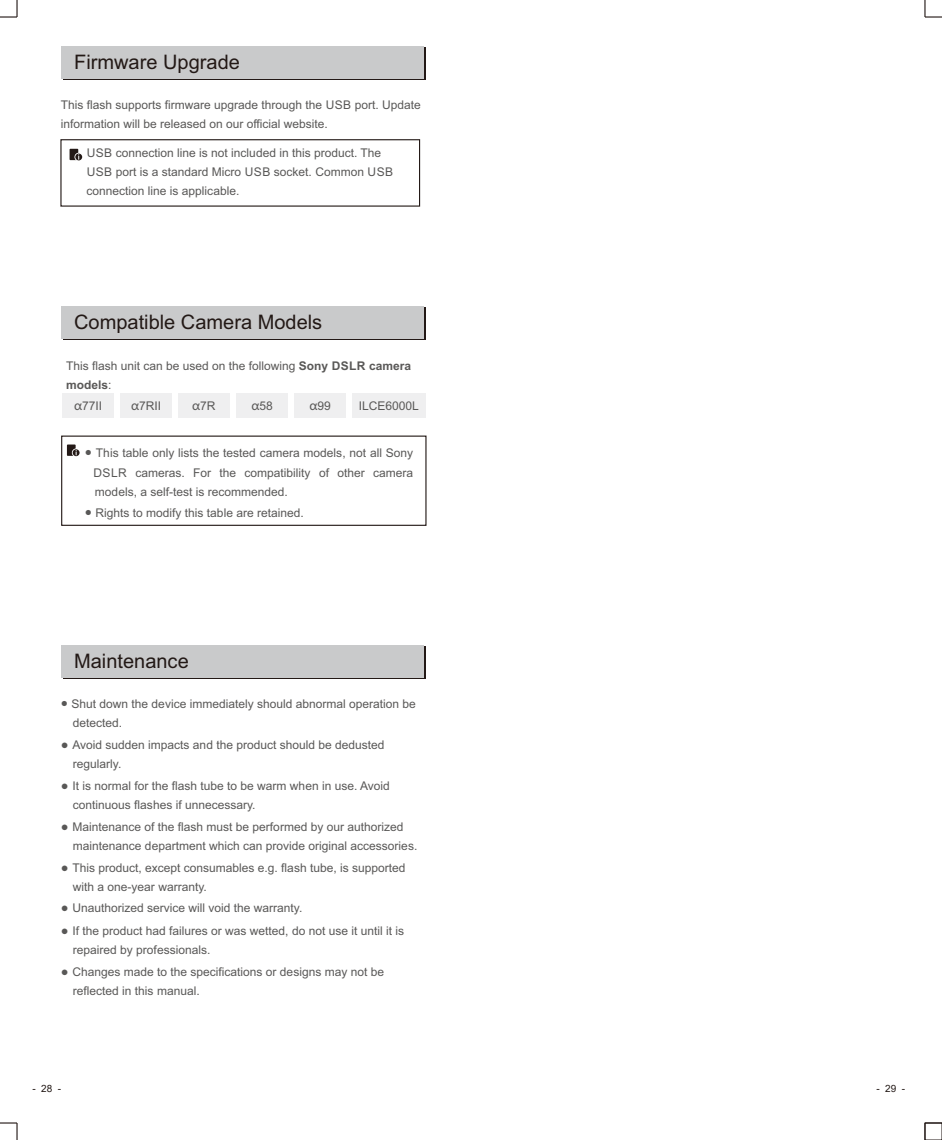
<style>
.page{position:relative;width:942px;height:1140px;background:#fff}
.page>*{position:absolute;margin:0;border:0;box-sizing:border-box;transform-origin:0 0}
.t1{font:20px "Arial";color:#231916}
.t2{font:12px/19.6px "Arial";color:#595857}
.t3{font:12px "Arial Unicode MS";color:#595857}
.t4{font:10px "Arial";color:#231916}
.s1{font-weight:700}
.s2{font-family:"Microsoft Ya Hei"}
.s3{font-family:"Arial Unicode MS"}
</style>
<div class="page">
<svg style="left:0;top:0;width:18px;height:18px"></svg>
<svg style="left:924px;top:0;width:17px;height:18px"></svg>
<svg style="left:0;top:1122px;width:18px;height:18px"></svg>
<svg style="left:924px;top:1122px;width:17px;height:18px"></svg>
<div style="left:63px;top:47px;width:362px;height:33px;background:#c9cacb"></div>
<div style="left:61px;top:46px;width:362px;height:33px;background:#c9cacb"></div>
<div style="left:69px;top:149px;width:9px;height:11px;background:#231916"></div>
<div style="left:74px;top:153px;width:9px;height:8px;border:2px solid #fff;border-radius:50%"></div>
<svg style="left:75px;top:153px;width:7px;height:7px"></svg>
<div style="left:60px;top:139px;width:360px;height:68px;border:1px solid #231916"></div>
<div style="left:63px;top:307px;width:362px;height:33px;background:#c9cacb"></div>
<div style="left:61px;top:306px;width:362px;height:32px;background:#c9cacb"></div>
<div style="left:61px;top:435px;width:365px;height:91px;border:1px solid #231916"></div>
<div style="left:63px;top:646px;width:362px;height:33px;background:#c9cacb"></div>
<div style="left:61px;top:644px;width:362px;height:33px;background:#c9cacb"></div>
<div style="left:67px;top:444px;width:9px;height:12px;background:#231916"></div>
<div style="left:72px;top:448px;width:8px;height:9px;border:2px solid #fff;border-radius:50%"></div>
<svg style="left:73px;top:449px;width:6px;height:7px"></svg>
<div style="left:352px;top:393px;width:74px;height:24px;background:#efeff0"></div>
<div style="left:294px;top:393px;width:51px;height:24px;background:#efeff0"></div>
<div style="left:178px;top:393px;width:51px;height:24px;background:#efeff0"></div>
<div style="left:120px;top:393px;width:51px;height:24px;background:#efeff0"></div>
<div style="left:62px;top:393px;width:51px;height:24px;background:#efeff0"></div>
<div style="left:236px;top:393px;width:51px;height:24px;background:#efeff0"></div>
<h1 class="t1" style="left:74px;top:55px;width:167px">Firmware Upgrade</h1>
<p class="t2" style="left:61px;top:97px;width:361px;line-height:18.8px">This flash supports firmware upgrade through the USB port. Update information will be released on our official website.</p>
<p class="t2" style="left:86px;top:144px;width:308px;line-height:18.8px">USB connection line is not included in this product. The<br>USB port is a standard Micro USB socket. Common USB connection line is applicable.</p>
<h1 class="t1" style="left:74px;top:315px;width:249px">Compatible Camera Models</h1>
<p class="t2" style="left:66px;top:357px;width:346px;line-height:18.8px">This flash unit can be used on the following <span class="s1">Sony DSLR camera models</span>:</p>
<p class="t3" style="left:74px;top:401px;width:30px"><span class="s2">α</span>77II</p>
<p class="t3" style="left:131px;top:401px;width:31px"><span class="s2">α</span>7RII</p>
<p class="t3" style="left:192px;top:401px;width:25px"><span class="s2">α</span>7R</p>
<p class="t3" style="left:251px;top:401px;width:23px"><span class="s2">α</span>58</p>
<p class="t3" style="left:309px;top:401px;width:23px"><span class="s2">α</span>99</p>
<p class="t3" style="left:359px;top:401px;width:62px">ILCE6000L</p>
<p class="t2" style="left:93px;top:444px;width:321px;text-align:justify;text-indent:-9px"><span class="s3">●</span> This table only lists the tested camera models, not all Sony DSLR cameras. For the compatibility of other camera models, a self-test is recommended.</p>
<p class="t2" style="left:85px;top:504px;width:220px"><span class="s3">●</span> Rights to modify this table are retained.</p>
<h1 class="t1" style="left:74px;top:653px;width:116px">Maintenance</h1>
<p class="t2" style="left:73px;top:694px;width:344px;text-indent:-12px"><span class="s3">●</span> Shut down the device immediately should abnormal operation be detected.</p>
<p class="t2" style="left:73px;top:735px;width:313px;text-indent:-12px"><span class="s2">●</span> Avoid sudden impacts and the product should be dedusted regularly.</p>
<p class="t2" style="left:73px;top:776px;width:318px;text-indent:-12px"><span class="s2">●</span> It is normal for the flash tube to be warm when in use. Avoid continuous flashes if unnecessary.</p>
<p class="t2" style="left:73px;top:817px;width:346px;text-indent:-12px"><span class="s2">●</span> Maintenance of the flash must be performed by our authorized maintenance department which can provide original accessories.</p>
<p class="t2" style="left:73px;top:858px;width:334px;text-indent:-12px"><span class="s2">●</span> This product, except consumables e.g. flash tube, is supported with a one-year warranty.</p>
<p class="t2" style="left:61px;top:899px;width:243px"><span class="s2">●</span> Unauthorized service will void the warranty.</p>
<p class="t2" style="left:73px;top:921px;width:332px;text-indent:-12px"><span class="s2">●</span> If the product had failures or was wetted, do not use it until it is repaired by professionals.</p>
<p class="t2" style="left:73px;top:962px;width:312px;text-indent:-12px"><span class="s2">●</span> Changes made to the specifications or designs may not be reflected in this manual.</p>
<p class="t4" style="left:32px;top:1084px;width:30px">- 28 -</p>
<p class="t4" style="left:876px;top:1084px;width:30px">- 29 -</p>
</div>
